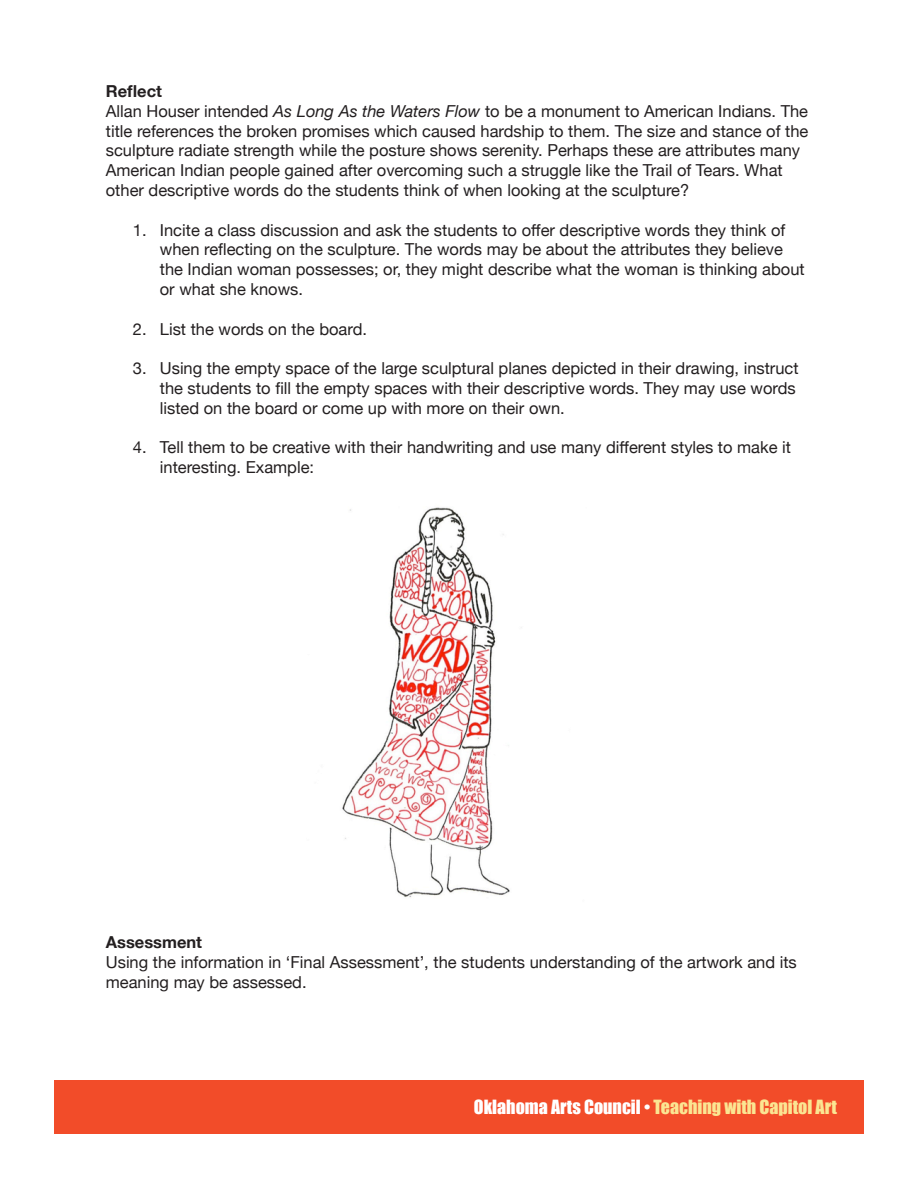
<style>
.page{position:relative;width:918px;height:1188px;background:#fff}
.page>*{position:absolute;margin:0;border:0;box-sizing:border-box;transform-origin:0 0}
.t1{font:18px "Impact";color:#fbe592}
.activities{font:16.5px/19.8px "Helvetica Neue";color:#231f20}
.activities-2{font:700 16.5px "Helvetica Neue";color:#231f20}
.s1{font-style:italic}
.s2{color:#fff}
</style>
<div class="page">
<div style="left:54px;top:1080px;width:810px;height:54px;background:#f24c29"></div>
<img style="left:342px;top:507px;width:168px;height:391px">
<p class="activities-2" style="left:106px;top:76px;width:58px">Reflect</p>
<p class="activities" style="left:106px;top:100px;width:704px">Allan Houser intended <span class="s1">As Long As the Waters Flow</span> to be a monument to American Indians. The title references the broken promises which caused hardship to them. The size and stance of the sculpture radiate strength while the posture shows serenity. Perhaps these are attributes many American Indian people gained after overcoming such a struggle like the Trail of Tears. What other descriptive words do the students think of when looking at the sculpture?</p>
<p class="activities" style="left:160px;top:219px;width:646px;text-indent:-27px">1. Incite a class discussion and ask the students to offer descriptive words they think of when reflecting on the sculpture. The words may be about the attributes they believe the Indian woman possesses; or, they might describe what the woman is thinking about or what she knows.</p>
<p class="activities" style="left:133px;top:318px;width:236px">2. List the words on the board.</p>
<p class="activities" style="left:160px;top:357px;width:640px;text-indent:-27px">3. Using the empty space of the large sculptural planes depicted in their drawing, instruct the students to fill the empty spaces with their descriptive words. They may use words listed on the board or come up with more on their own.</p>
<p class="activities" style="left:160px;top:437px;width:633px;text-indent:-27px">4. Tell them to be creative with their handwriting and use many different styles to make it interesting. Example:</p>
<p class="activities-2" style="left:106px;top:928px;width:98px">Assessment</p>
<p class="activities" style="left:106px;top:951px;width:693px">Using the information in ‘Final Assessment’, the students understanding of the artwork and its meaning may be assessed.</p>
<p class="t1" style="left:474px;top:1093px;width:365px"><span class="s2">Oklahoma Arts Council •</span> Teaching with Capitol Art</p>
</div>
